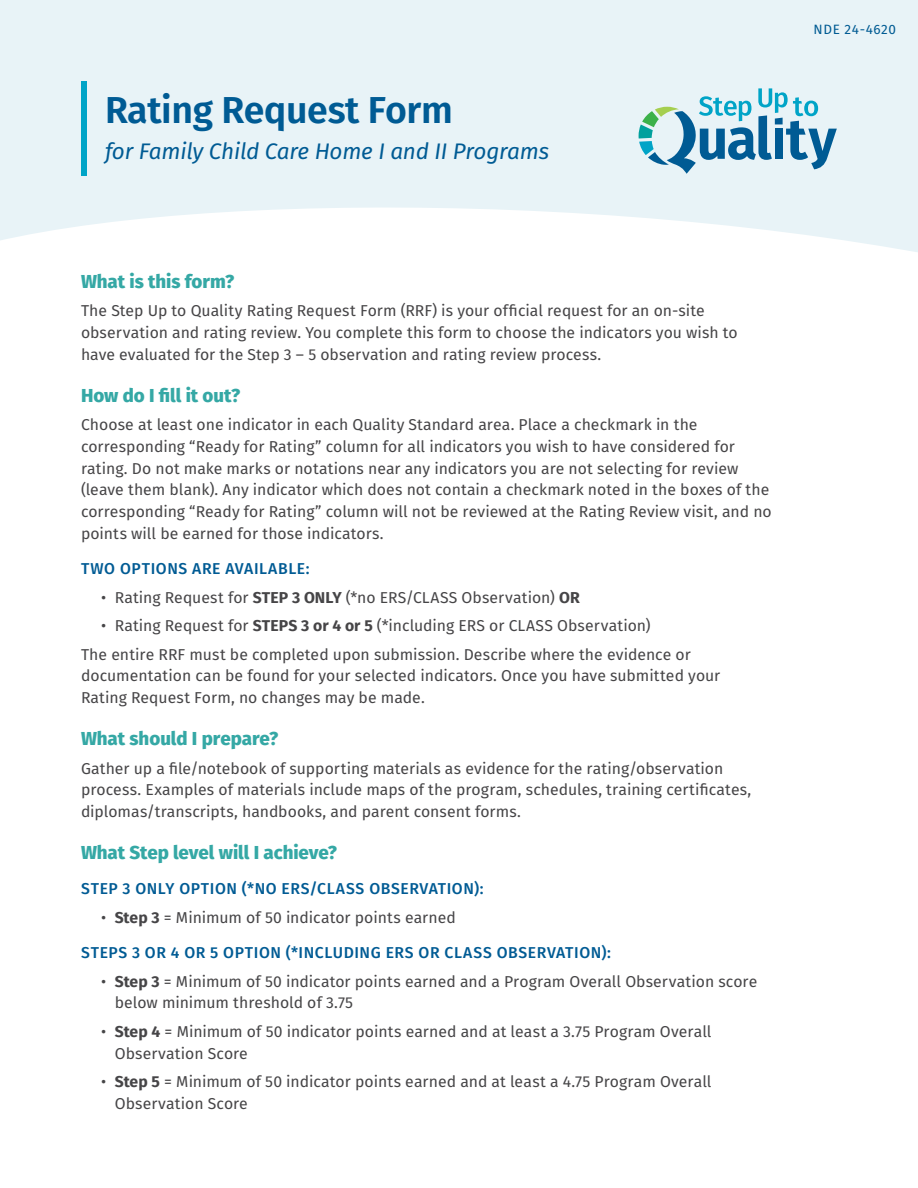
<style>
.page{position:relative;width:918px;height:1188px;background:#fff}
.page>*{position:absolute;margin:0;border:0;box-sizing:border-box;transform-origin:0 0}
.t1{font:600 37.5px "Fira Sans";letter-spacing:-.01em;color:#005b94}
.t2{font:italic 22.5px "Fira Sans";letter-spacing:-.01em;color:#005b94}
.t3{font:800 18.75px "Fira Sans";color:#35a8a5}
.t4{font:15.75px/21.8px "Fira Sans";color:#464547}
.t5{font:500 15.75px "Fira Sans";letter-spacing:.035em;color:#005b94}
.t6{font:13.5px "Fira Sans";letter-spacing:.045em;color:#005b93}
.s1{font-weight:700}
</style>
<div class="page">
<div style="left:0;top:0;width:918px;height:254px;background:#e8f3f7"></div>
<svg style="left:0;top:207px;width:918px;height:47px;fill:#fff"></svg>
<svg style="left:639px;top:88px;width:198px;height:86px"></svg>
<div style="left:81px;top:81px;width:5px;height:95px;background:#00a4c7"></div>
<h1 class="t1" style="left:105px;top:79px;width:349px">Rating Request Form</h1>
<h2 class="t2" style="left:105px;top:134px;width:446px">for Family Child Care Home I and II Programs</h2>
<p class="t3" style="left:81px;top:265px;width:155px">What is this form?</p>
<p class="t4" style="left:81px;top:299px;width:658px">The Step Up to Quality Rating Request Form (RRF) is your official request for an on-site observation and rating review. You complete this form to choose the indicators you wish to have evaluated for the Step 3 – 5 observation and rating review process.</p>
<p class="t3" style="left:81px;top:379px;width:161px">How do I fill it out?</p>
<p class="t4" style="left:81px;top:413px;width:692px">Choose at least one indicator in each Quality Standard area. Place a checkmark in the corresponding “Ready for Rating” column for all indicators you wish to have considered for rating. Do not make marks or notations near any indicators you are not selecting for review (leave them blank). Any indicator which does not contain a checkmark noted in the boxes of the corresponding “Ready for Rating” column will not be reviewed at the Rating Review visit, and no points will be earned for those indicators.</p>
<p class="t5" style="left:81px;top:556px;width:230px">TWO OPTIONS ARE AVAILABLE:</p>
<p class="t4" style="left:101px;top:586px;width:480px">• Rating Request for <span class="s1">STEP 3 ONLY</span> (*no ERS/CLASS Observation) <span class="s1">OR</span></p>
<p class="t4" style="left:81px;top:611px;width:611px;line-height:28.5px;text-indent:20px">• Rating Request for <span class="s1">STEPS 3 or 4 or 5</span> (*including ERS or CLASS Observation)<br>The entire RRF must be completed upon submission. Describe where the evidence or</p>
<p class="t4" style="left:81px;top:665px;width:641px">documentation can be found for your selected indicators. Once you have submitted your<br>Rating Request Form, no changes may be made.</p>
<p class="t3" style="left:81px;top:722px;width:199px">What should I prepare?</p>
<p class="t4" style="left:81px;top:757px;width:672px">Gather up a file/notebook of supporting materials as evidence for the rating/observation process. Examples of materials include maps of the program, schedules, training certificates, diplomas/transcripts, handbooks, and parent consent forms.</p>
<p class="t3" style="left:81px;top:836px;width:258px">What Step level will I achieve?</p>
<p class="t5" style="left:81px;top:876px;width:404px">STEP 3 ONLY OPTION (*NO ERS/CLASS OBSERVATION):</p>
<p class="t4" style="left:101px;top:906px;width:356px">• <span class="s1">Step 3</span> = Minimum of 50 indicator points earned</p>
<p class="t5" style="left:81px;top:940px;width:531px">STEPS 3 OR 4 OR 5 OPTION (*INCLUDING ERS OR CLASS OBSERVATION):</p>
<p class="t4" style="left:115px;top:970px;width:644px;text-indent:-13px">• <span class="s1">Step 3</span> = Minimum of 50 indicator points earned and a Program Overall Observation score below minimum threshold of 3.75</p>
<p class="t4" style="left:115px;top:1020px;width:598px;text-indent:-13px">• <span class="s1">Step 4</span> = Minimum of 50 indicator points earned and at least a 3.75 Program Overall<br>Observation Score</p>
<p class="t4" style="left:115px;top:1070px;width:598px;text-indent:-13px">• <span class="s1">Step 5</span> = Minimum of 50 indicator points earned and at least a 4.75 Program Overall<br>Observation Score</p>
<p class="t6" style="left:814px;top:20px;width:84px">NDE 24-4620</p>
</div>
